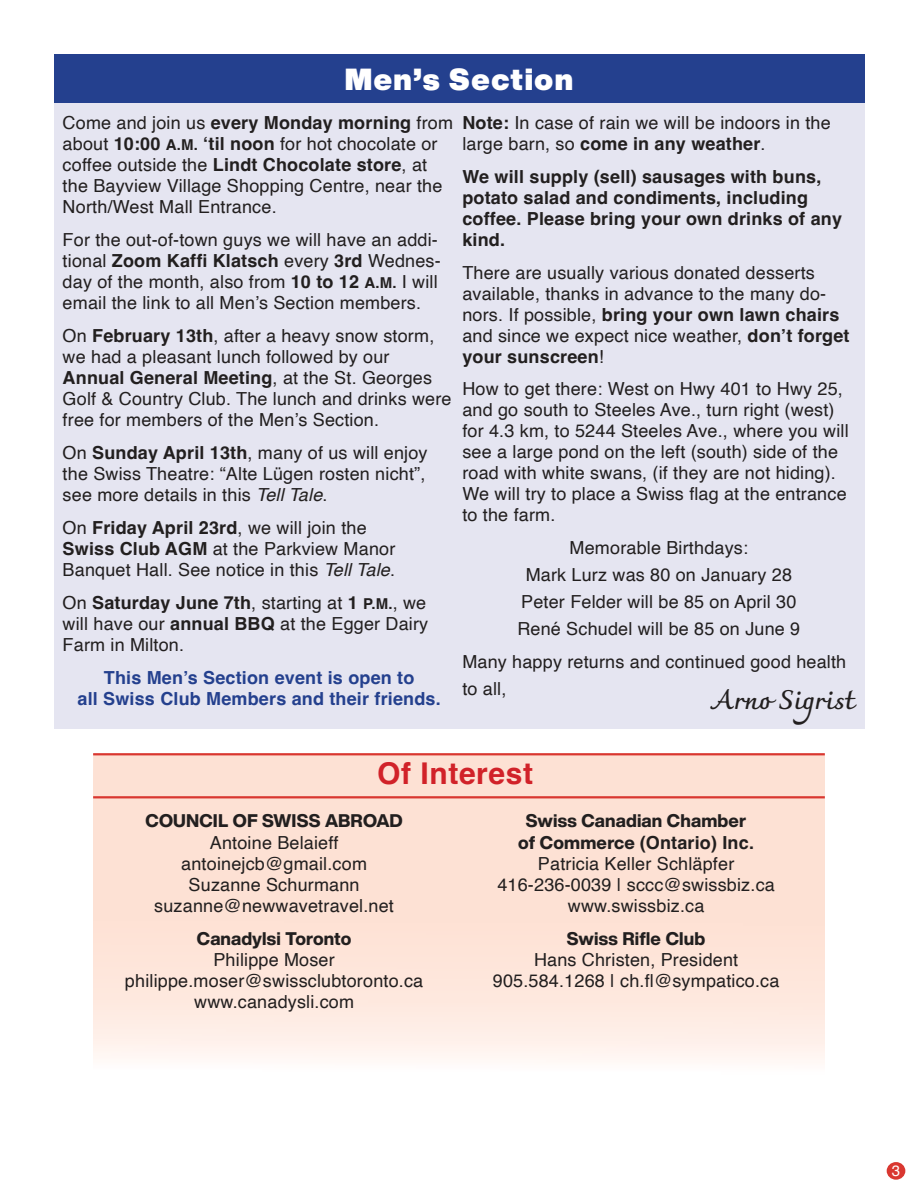
<style>
.page{position:relative;width:918px;height:1188px;background:#fff}
.page>*{position:absolute;margin:0;border:0;box-sizing:border-box;transform-origin:0 0}
.t1{font:900 expanded 30px "Helvetica Now Display";letter-spacing:.05em;color:#fff}
.t2{font:700 30px "Helvetica";letter-spacing:.02em;color:#d12229}
.t3{font:700 27px "Charmonman";color:#221f1f}
.t4{font:18px/21px "Helvetica";letter-spacing:.01em;color:#221f1f}
.t5{font:700 18px/21px "Helvetica";letter-spacing:.01em;color:#221f1f}
.t6{font:800 18px "Helvetica Now Display";letter-spacing:.01em;color:#221f1f}
.t7{font:700 18px/21px "Helvetica";letter-spacing:.01em;color:#24408e;text-align:center}
.t8{font:15px "Helvetica";color:#fff}
.s1{font-weight:700}
.s2{font-weight:700;font-size:15px}
.s3{font-style:italic}
.s4{font-family:"Helvetica Now Display";font-weight:800}
</style>
<div class="page">
<div style="left:54px;top:54px;width:810px;height:50px;background:#24408e"></div>
<div style="left:54px;top:104px;width:810px;height:625px;background:#e5e5f1"></div>
<hr style="left:93px;top:796px;width:732px;height:2px;background:#d93730">
<hr style="left:93px;top:753px;width:732px;height:2px;background:#d93730">
<div style="left:887px;top:1162px;width:18px;height:18px;background:#d93730;border-radius:50%"></div>
<h1 class="t1" style="left:345px;top:62px;width:230px">Men’s Section</h1>
<p class="t4" style="left:63px;top:114px;width:392px">Come and join us <span class="s1">every Monday morning</span> from about <span class="s1">10:00</span> <span class="s2">A.M.</span> <span class="s1">‘til noon</span> for hot chocolate or coffee outside the <span class="s1">Lindt Chocolate store</span>, at the Bayview Village Shopping Centre, near the North/West Mall Entrance.</p>
<p class="t4" style="left:63px;top:231px;width:380px">For the out-of-town guys we will have an addi&shy;tional <span class="s1">Zoom Kaffi Klatsch</span> every <span class="s1">3rd</span> Wednes&shy;day of the month, also from <span class="s1">10 to 12</span> <span class="s2">A.M.</span> I will email the link to all Men’s Section members.</p>
<p class="t4" style="left:63px;top:327px;width:390px">On <span class="s1">February 13th</span>, after a heavy snow storm, we had a pleasant lunch followed by our <span class="s1">Annual General Meeting</span>, at the St. Georges Golf &amp; Country Club. The lunch and drinks were free for members of the Men’s Section.</p>
<p class="t4" style="left:63px;top:444px;width:367px">On <span class="s1">Sunday April 13th</span>, many of us will enjoy the Swiss Theatre: “Alte Lügen rosten nicht”, see more details in this <span class="s3">Tell Tale</span>.</p>
<p class="t4" style="left:63px;top:519px;width:334px">On <span class="s1">Friday April 23rd</span>, we will join the<br><span class="s1">Swiss Club AGM</span> at the Parkview Manor<br>Banquet Hall. See notice in this <span class="s3">Tell Tale</span>.</p>
<p class="t4" style="left:63px;top:594px;width:367px;text-align:justify">On <span class="s1">Saturday June 7th</span>, starting at <span class="s1">1</span> <span class="s2">P.M.</span>, we will have our <span class="s1">annual BBQ</span> at the Egger Dairy Farm in Milton.</p>
<p class="t7" style="left:77px;top:669px;width:365px">This Men’s Section event is open to<br>all Swiss Club Members and their friends.</p>
<p class="t4" style="left:462px;top:114px;width:370px"><span class="s1">Note:</span> In case of rain we will be indoors in the large barn, so <span class="s1">come in any weather</span>.</p>
<p class="t5" style="left:462px;top:168px;width:381px">We will supply (sell) sausages with buns, potato salad and condiments, including coffee. Please bring your own drinks of any kind.</p>
<p class="t4" style="left:462px;top:264px;width:389px">There are usually various donated desserts available, thanks in advance to the many do&shy;nors. If possible, <span class="s1">bring your own lawn chairs </span>and since we expect nice weather, <span class="s1">don’t forget your sunscreen</span>!</p>
<p class="t4" style="left:462px;top:380px;width:388px">How to get there: West on Hwy 401 to Hwy 25, and go south to Steeles Ave., turn right (west) for 4.3 km, to 5244 Steeles Ave., where you will see a large pond on the left (south) side of the road with white swans, (if they are not hiding).<br>We will try to place a Swiss flag at the entrance to the farm.</p>
<p class="t4" style="left:517px;top:536px;width:284px;line-height:27px;text-align:center">Memorable Birthdays:<br>Mark Lurz was 80 on January 28<br>Peter Felder will be 85 on April 30<br>René Schudel will be 85 on June 9</p>
<p class="t4" style="left:462px;top:650px;width:385px;line-height:27px">Many happy returns and continued good health to all,</p>
<h2 class="t3" style="left:712px;top:684px;width:143px">Arno Sigrist</h2>
<h1 class="t2" style="left:377px;top:761px;width:158px">Of Interest</h1>
<p class="t6" style="left:146px;top:814px;width:259px">COUNCIL OF SWISS ABROAD</p>
<p class="t4" style="left:154px;top:833px;width:241px;text-align:center">Antoine Belaieff antoinejcb@gmail.com<br>Suzanne Schurmann suzanne@newwavetravel.net</p>
<p class="t6" style="left:197px;top:932px;width:156px">Canadylsi Toronto</p>
<p class="t4" style="left:125px;top:951px;width:300px;text-align:center">Philippe Moser philippe.moser@swissclubtoronto.ca www.canadysli.com</p>
<p class="t6" style="left:526px;top:814px;width:222px">Swiss Canadian Chamber</p>
<p class="t4" style="left:497px;top:834px;width:279px;text-align:center"><span class="s4">of Commerce</span> <span class="s1">(Ontario) Inc.<br></span>Patricia Keller Schläpfer<br>416-236-0039 | sccc@swissbiz.ca www.swissbiz.ca</p>
<p class="t6" style="left:567px;top:926px;width:140px">Swiss Rifle Club</p>
<p class="t4" style="left:493px;top:951px;width:288px;text-align:center">Hans Christen, President<br>905.584.1268 | ch.fl@sympatico.ca</p>
<p class="t8" style="left:892px;top:1165px;width:10px">3</p>
</div>
